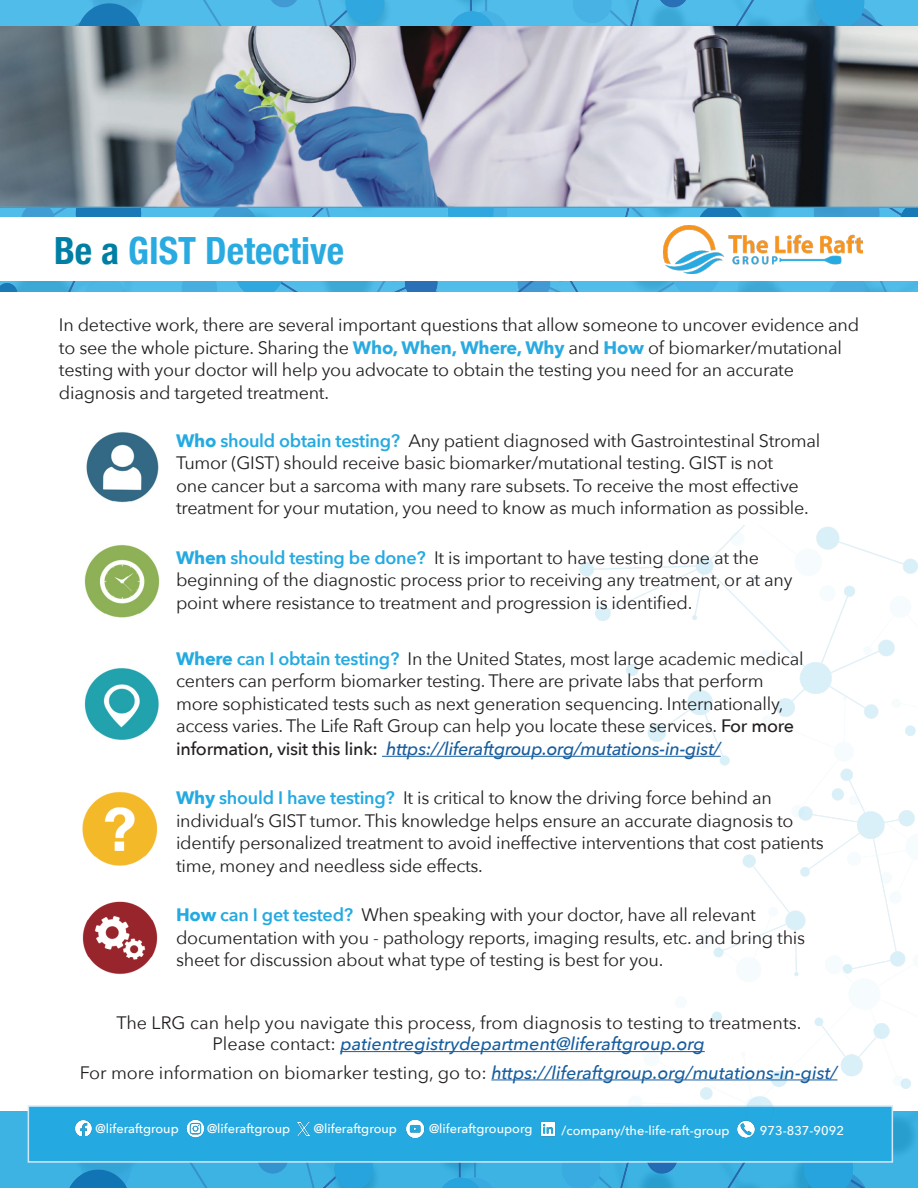
<style>
.page{position:relative;width:918px;height:1188px;background:#fff}
.page>*{position:absolute;margin:0;border:0;box-sizing:border-box;transform-origin:0 0}
.t1{font:700 condensed 37.5px "Helvetica Neue";color:#29aae1}
.t2{font:18px/22.5px "Avenir Next";letter-spacing:-.015em;color:#231f20}
.t3{font:italic 500 18px "Avenir Next";color:#175d9e}
.t4{font:500 12.75px "Avenir Next";color:#fff}
.s1{color:#007fa5}
.s2{font-weight:700;color:#29aae1}
.s3{font-weight:700;color:#24aae1}
.s4{font-weight:600;color:#24aae1}
.s5{font-weight:500}
.s6{font-weight:500;font-style:italic;color:#175d9e}
.s7{font-weight:400;font-style:normal;color:#231f20}
</style>
<div class="page">
<img style="left:0;top:1111px;width:918px;height:77px">
<div style="left:28px;top:1105px;width:865px;height:58px;background:#24aae1;border:2px solid #d3e8f7"></div>
<img style="left:75px;top:1120px;width:17px;height:16px">
<img style="left:186px;top:1119px;width:19px;height:19px">
<img style="left:540px;top:1121px;width:16px;height:16px">
<img style="left:406px;top:1120px;width:19px;height:19px">
<img style="left:737px;top:1120px;width:18px;height:18px">
<img style="left:554px;top:525px;width:363px;height:594px">
<svg style="left:0;top:291px;width:918px;height:1px"></svg>
<img style="left:0;top:207px;width:918px;height:84px">
<hr style="left:340px;top:1051px;width:365px;height:1px;background:#175d9e">
<hr style="left:491px;top:1079px;width:346px;height:1px;background:#175d9e">
<img style="left:0;top:0;width:918px;height:27px">
<hr style="left:382px;top:756px;width:339px;height:1px;background:#175d9e">
<img style="left:86px;top:432px;width:73px;height:71px">
<img style="left:84px;top:545px;width:75px;height:73px">
<img style="left:83px;top:901px;width:74px;height:73px">
<img style="left:83px;top:792px;width:74px;height:74px">
<img style="left:85px;top:668px;width:74px;height:72px">
<img style="left:0;top:27px;width:918px;height:180px">
<div style="left:0;top:217px;width:918px;height:63px;background:#fff"></div>
<img style="left:663px;top:226px;width:200px;height:47px">
<svg style="left:297px;top:1123px;width:13px;height:12px"></svg>
<p class="t1" style="left:54px;top:220px;width:292px"><span class="s1">Be a</span> GIST Detective</p>
<p class="t2" style="left:59px;top:313px;width:802px">In detective work, there are several important questions that allow someone to uncover evidence and to see the whole picture. Sharing the <span class="s2">Who, When, Where, Why</span> and <span class="s2">How</span> of biomarker/mutational testing with your doctor will help you advocate to obtain the testing you need for an accurate diagnosis and targeted treatment.</p>
<p class="t2" style="left:176px;top:428px;width:646px"><span class="s3">Who</span> <span class="s4">should obtain testing?</span> Any patient diagnosed with Gastrointestinal Stromal Tumor (GIST) should receive basic biomarker/mutational testing. GIST is not<br>one cancer but a sarcoma with many rare subsets. To receive the most effective treatment for your mutation, you need to know as much information as possible.</p>
<p class="t2" style="left:176px;top:545px;width:618px"><span class="s3">When</span> <span class="s4">should testing be done?</span> It is important to have testing done at the beginning of the diagnostic process prior to receiving any treatment, or at any point where resistance to treatment and progression is identified.</p>
<p class="t2" style="left:176px;top:647px;width:629px"><span class="s3">Where</span> <span class="s4">can I obtain testing?</span> In the United States, most large academic medical centers can perform biomarker testing. There are private labs that perform more sophisticated tests such as next generation sequencing. Internationally, access varies. The Life Raft Group can help you locate these services. <span class="s5">For more information, visit this link:</span> <span class="s6">https://liferaftgroup.org/mutations-in-gist/</span></p>
<p class="t2" style="left:176px;top:786px;width:649px"><span class="s3">Why</span> <span class="s4">should I have testing?</span> It is critical to know the driving force behind an individual’s GIST tumor. This knowledge helps ensure an accurate diagnosis to identify personalized treatment to avoid ineffective interventions that cost patients time, money and needless side effects.</p>
<p class="t2" style="left:176px;top:903px;width:631px"><span class="s3">How</span> <span class="s4">can I get tested?</span> When speaking with your doctor, have all relevant documentation with you - pathology reports, imaging results, etc. and bring this sheet for discussion about what type of testing is best for you.</p>
<p class="t2" style="left:116px;top:1010px;width:687px">The LRG can help you navigate this process, from diagnosis to testing to treatments.</p>
<p class="t3" style="left:213px;top:1029px;width:494px"><span class="s7">Please contact:</span> patientregistrydepartment@liferaftgroup.org</p>
<p class="t3" style="left:80px;top:1057px;width:759px"><span class="s7">For more information on biomarker testing, go to:</span> https://liferaftgroup.org/mutations-in-gist/</p>
<p class="t4" style="left:96px;top:1118px;width:85px">@liferaftgroup</p>
<p class="t4" style="left:207px;top:1118px;width:85px">@liferaftgroup</p>
<p class="t4" style="left:314px;top:1118px;width:85px">@liferaftgroup</p>
<p class="t4" style="left:429px;top:1118px;width:105px">@liferaftgrouporg</p>
<p class="t4" style="left:562px;top:1119px;width:170px">/company/the-life-raft-group</p>
<p class="t4" style="left:760px;top:1119px;width:86px">973-837-9092</p>
</div>
